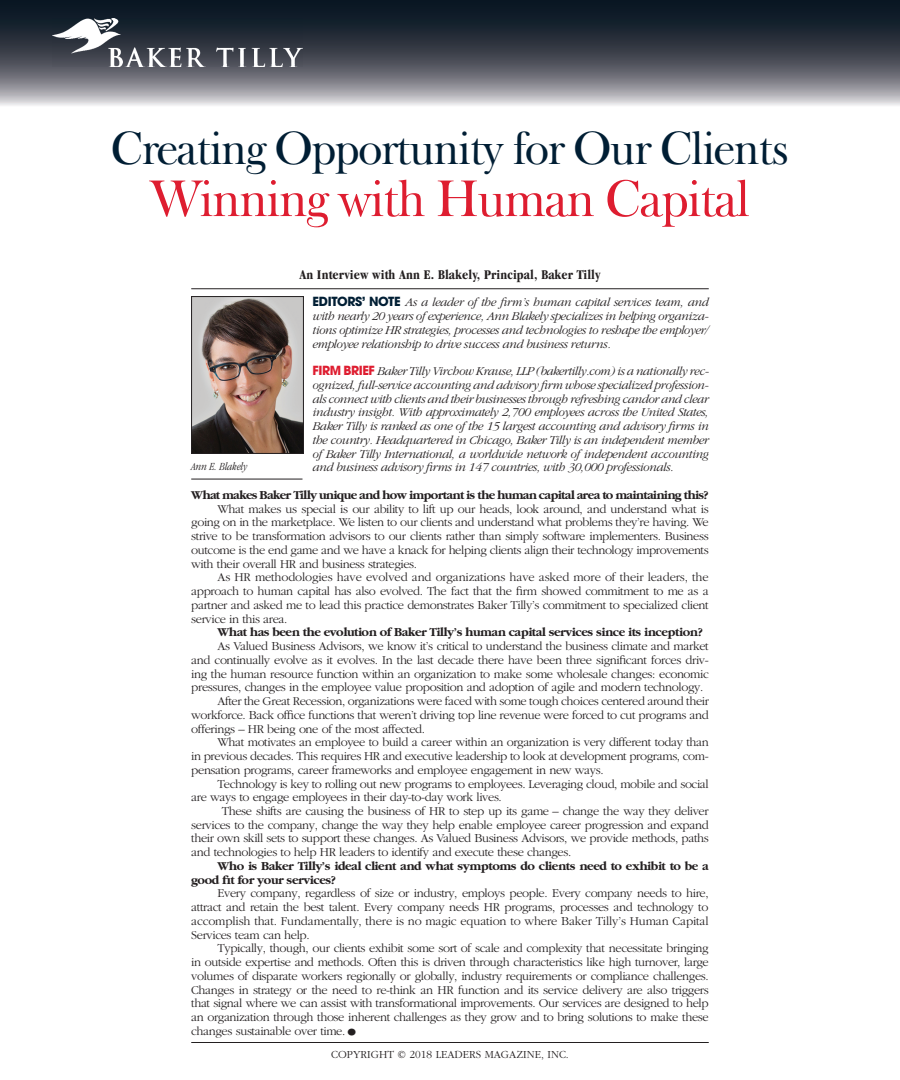
<style>
.page{position:relative;width:900px;height:1080px;background:#fff}
.page>*{position:absolute;margin:0;border:0;box-sizing:border-box;transform-origin:0 0}
.t1{font:52.5px "Frys Baskerville BT";letter-spacing:-.04em;color:#de1d30}
.t2{font:47.5px "Frys Baskerville BT";letter-spacing:-.04em;color:#001e34}
.t3{font:700 condensed 13.75px "Garamond";letter-spacing:.01em;color:#231f20}
.t4{font:300 12.5px/13.8px "Garamond";letter-spacing:-.03em;color:#231f20;text-align:justify}
.t5{font:italic 300 12.5px/13.8px "Garamond";letter-spacing:-.03em;color:#231f20}
.t6{font:700 12.5px/13.8px "Garamond";letter-spacing:-.03em;color:#231f20}
.t7{font:700 12.5px "Garamond";letter-spacing:-.05em;color:#231f20}
.t8{font:300 11.25px "Garamond";color:#231f20}
.t9{font:italic 300 condensed 11.25px "Garamond";color:#231f20}
.s1{font-family:"Avant Garde";font-weight:700;font-style:normal;color:#001e34}
.s2{font-family:"Avant Garde";font-weight:700;font-style:normal;color:#de1d30}
.s3{font-size:22.5px}
</style>
<div class="page">
<svg style="left:0;top:0;width:900px;height:106px;background:#545963"></svg>
<img style="left:52px;top:19px;width:250px;height:48px">
<hr style="left:191px;top:1042px;width:518px;height:1px;background:#231f20">
<img style="left:193px;top:298px;width:109px;height:154px">
<div style="left:191px;top:296px;width:113px;height:158px;border:1px solid #231f20"></div>
<hr style="left:191px;top:479px;width:111px;height:1px;background:#231f20">
<hr style="left:191px;top:288px;width:518px;height:1px;background:#231f20">
<h2 class="t2" style="left:110px;top:118px;width:681px">Creating Opportunity for Our Clients</h2>
<h1 class="t1" style="left:150px;top:166px;width:602px">Winning with Human Capital</h1>
<p class="t3" style="left:299px;top:267px;width:303px">An Interview with Ann E. Blakely, Principal, Baker Tilly</p>
<p class="t5" style="left:312px;top:296px;width:400px"><span class="s1">EDITORS’ NOTE</span> As a leader of the firm’s human capital services team, and with nearly 20 years of experience, Ann Blakely specializes in helping organiza&shy;tions optimize HR strategies, processes and technologies to reshape the employer/ employee relationship to drive success and business returns.</p>
<p class="t5" style="left:312px;top:364px;width:398px;text-align:justify"><span class="s2">FIRM BRIEF</span> Baker Tilly Virchow Krause, LLP (bakertilly.com) is a nationally rec&shy;ognized, full-service accounting and advisory firm whose specialized profession&shy;als connect with clients and their businesses through refreshing candor and clear industry insight. With approximately 2,700 employees across the United States, Baker Tilly is ranked as one of the 15 largest accounting and advisory firms in the country. Headquartered in Chicago, Baker Tilly is an independent member of Baker Tilly International, a worldwide network of independent accounting and business advisory firms in 147 countries, with 30,000 professionals.</p>
<p class="t7" style="left:191px;top:488px;width:519px">What makes Baker Tilly unique and how important is the human capital area to maintaining this?</p>
<p class="t4" style="left:191px;top:502px;width:519px;text-indent:26px">What makes us special is our ability to lift up our heads, look around, and understand what is going on in the marketplace. We listen to our clients and understand what problems they’re having. We strive to be transformation advisors to our clients rather than simply software implementers. Business outcome is the end game and we have a knack for helping clients align their technology improvements with their overall HR and business strategies.</p>
<p class="t4" style="left:191px;top:571px;width:519px;text-indent:26px">As HR methodologies have evolved and organizations have asked more of their leaders, the approach to human capital has also evolved. The fact that the firm showed commitment to me as a partner and asked me to lead this practice demonstrates Baker Tilly’s commitment to specialized client service in this area.</p>
<p class="t6" style="left:218px;top:626px;width:487px">What has been the evolution of Baker Tilly’s human capital services since its inception?</p>
<p class="t4" style="left:218px;top:639px;width:493px">As Valued Business Advisors, we know it’s critical to understand the business climate and market</p>
<p class="t4" style="left:191px;top:653px;width:519px">and continually evolve as it evolves. In the last decade there have been three significant forces driv-</p>
<p class="t4" style="left:191px;top:667px;width:519px">ing the human resource function within an organization to make some wholesale changes: economic</p>
<p class="t4" style="left:191px;top:681px;width:514px">pressures, changes in the employee value proposition and adoption of agile and modern technology.</p>
<p class="t4" style="left:218px;top:694px;width:493px">After the Great Recession, organizations were faced with some tough choices centered around their</p>
<p class="t4" style="left:191px;top:708px;width:519px">workforce. Back office functions that weren’t driving top line revenue were forced to cut programs and</p>
<p class="t4" style="left:191px;top:722px;width:235px">offerings – HR being one of the most affected.</p>
<p class="t4" style="left:218px;top:736px;width:493px">What motivates an employee to build a career within an organization is very different today than</p>
<p class="t4" style="left:191px;top:749px;width:519px">in previous decades. This requires HR and executive leadership to look at development programs, com-</p>
<p class="t4" style="left:191px;top:763px;width:414px">pensation programs, career frameworks and employee engagement in new ways.</p>
<p class="t4" style="left:218px;top:777px;width:493px">Technology is key to rolling out new programs to employees. Leveraging cloud, mobile and social</p>
<p class="t4" style="left:191px;top:791px;width:312px">are ways to engage employees in their day-to-day work lives.</p>
<p class="t4" style="left:222px;top:804px;width:488px">These shifts are causing the business of HR to step up its game – change the way they deliver</p>
<p class="t4" style="left:191px;top:818px;width:519px">services to the company, change the way they help enable employee career progression and expand</p>
<p class="t4" style="left:191px;top:832px;width:519px">their own skill sets to support these changes. As Valued Business Advisors, we provide methods, paths</p>
<p class="t4" style="left:191px;top:846px;width:382px">and technologies to help HR leaders to identify and execute these changes.</p>
<p class="t6" style="left:191px;top:859px;width:519px;text-indent:26px">Who is Baker Tilly’s ideal client and what symptoms do clients need to exhibit to be a good fit for your services?</p>
<p class="t4" style="left:191px;top:887px;width:519px;text-indent:26px">Every company, regardless of size or industry, employs people. Every company needs to hire, attract and retain the best talent. Every company needs HR programs, processes and technology to accomplish that. Fundamentally, there is no magic equation to where Baker Tilly’s Human Capital Services team can help.</p>
<p class="t4" style="left:191px;top:942px;width:519px;text-indent:26px">Typically, though, our clients exhibit some sort of scale and complexity that necessitate bringing in outside expertise and methods. Often this is driven through characteristics like high turnover, large volumes of disparate workers regionally or globally, industry requirements or compliance challenges.<br>Changes in strategy or the need to re-think an HR function and its service delivery are also triggers that signal where we can assist with transformational improvements. Our services are designed to help an organization through those inherent challenges as they grow and to bring solutions to make these changes sustainable over time.<span class="s3">•</span></p>
<p class="t9" style="left:191px;top:460px;width:58px">Ann E. Blakely</p>
<p class="t8" style="left:331px;top:1048px;width:239px">COPYRIGHT © 2018 LEADERS MAGAZINE, INC.</p>
</div>
